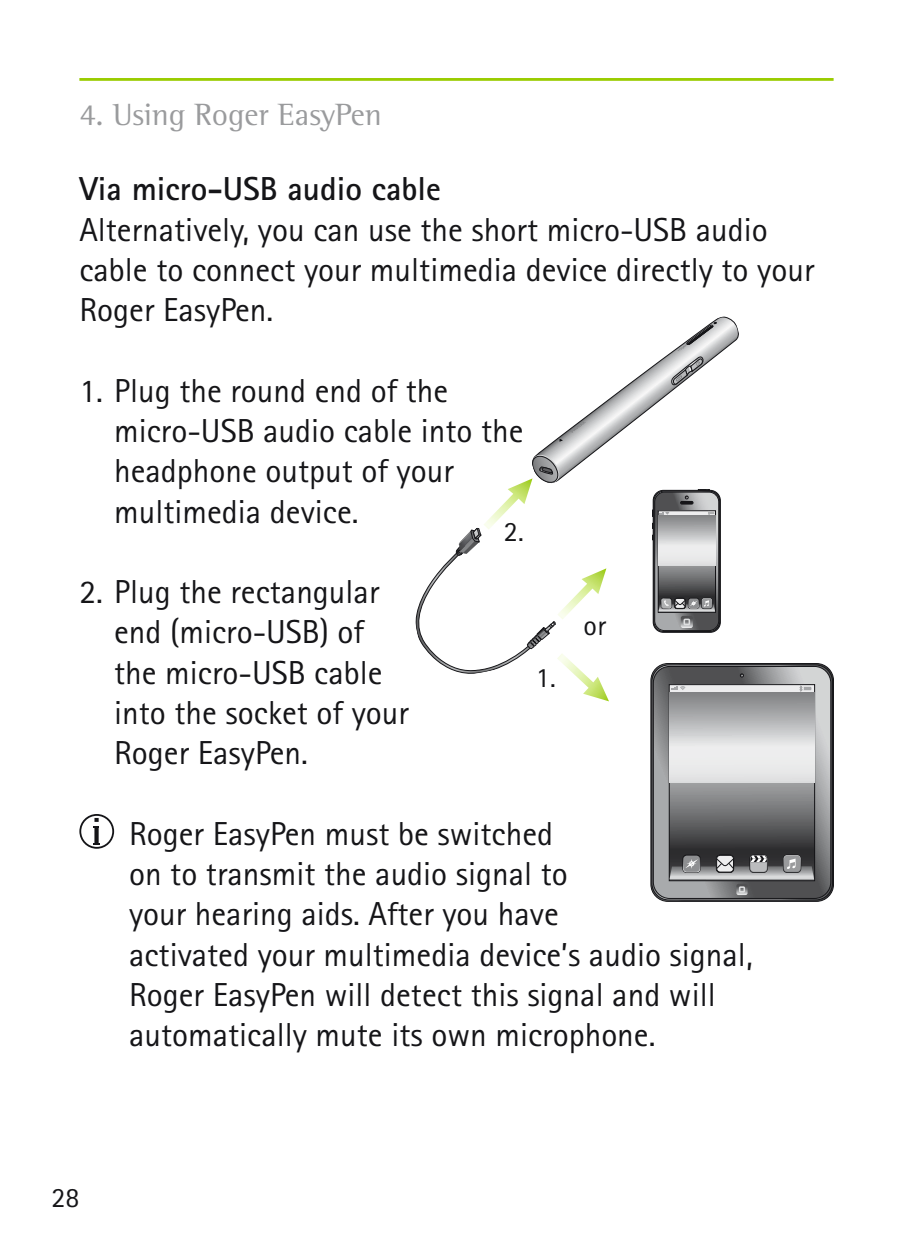
<style>
.page{position:relative;width:913px;height:1241px;background:#fff}
.page>*{position:absolute;margin:0;border:0;box-sizing:border-box;transform-origin:0 0}
.t1{font:33.25px/40.2px "Rotis Sans Serif Pro";color:#151518}
.t2{font:700 33.25px "Rotis Sans Serif Pro";color:#151518}
.t3{font:31.5px "Rotis Semi Serif Pro";color:#9a9b9d}
.t4{font:28px "Rotis Sans Serif Pro";color:#151518}
</style>
<div class="page">
<svg style="left:415px;top:316px;width:418px;height:585px"></svg>
<hr style="left:79px;top:78px;width:754px;height:3px;background:#9acc00">
<svg style="left:79px;top:814px;width:35px;height:34px"></svg>
<p class="t3" style="left:79px;top:95px;width:304px">4. Using Roger EasyPen</p>
<p class="t2" style="left:79px;top:168px;width:363px">Via micro-USB audio cable</p>
<p class="t1" style="left:79px;top:209px;width:736px">Alternatively, you can use the short micro-USB audio cable to connect your multimedia device directly to your<br>Roger EasyPen.</p>
<p class="t1" style="left:114px;top:370px;width:411px;text-indent:-35px">1. Plug the round end of the micro-USB audio cable into the headphone output of your multimedia device.</p>
<p class="t4" style="left:504px;top:515px;width:21px">2.</p>
<p class="t1" style="left:114px;top:572px;width:296px;text-indent:-35px">2. Plug the rectangular end (micro-USB) of the micro-USB cable into the socket of your<br>Roger EasyPen.</p>
<p class="t4" style="left:536px;top:661px;width:21px">1.</p>
<p class="t4" style="left:583px;top:608px;width:24px">or</p>
<p class="t1" style="left:129px;top:813px;width:625px">Roger EasyPen must be switched<br>on to transmit the audio signal to<br>your hearing aids. After you have<br>activated your multimedia device’s audio signal, Roger EasyPen will detect this signal and will automatically mute its own microphone.</p>
<p class="t4" style="left:51px;top:1180px;width:29px">28</p>
</div>
